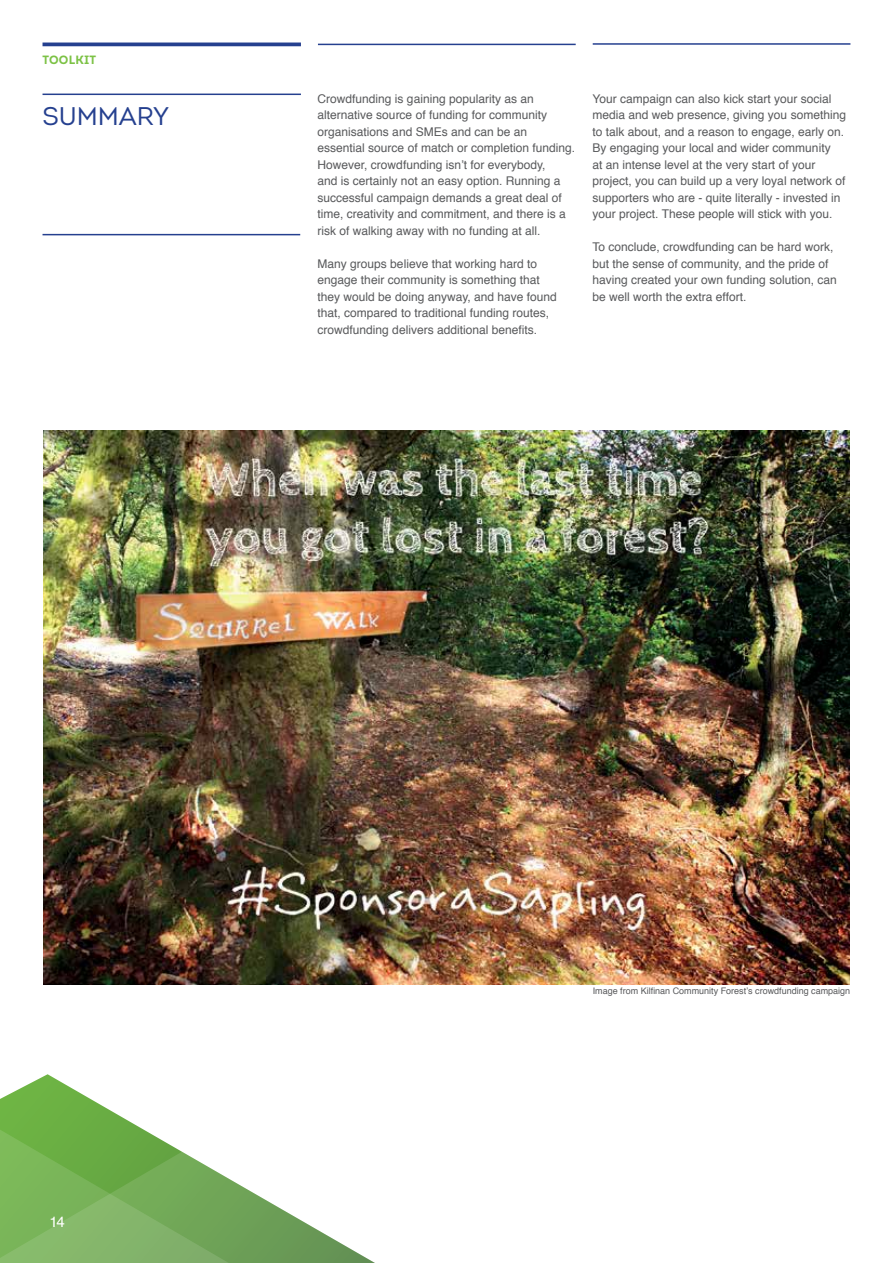
<style>
.page{position:relative;width:893px;height:1263px;background:#fff}
.page>*{position:absolute;margin:0;border:0;box-sizing:border-box;transform-origin:0 0}
.t1{font:25.5px "Intro";letter-spacing:-.005em;color:#25408f}
.t2{font:15px "Helvetica";color:#fff}
.t3{font:12px/16.5px "Helvetica";color:#58595b}
.t4{font:700 12px "Intro";letter-spacing:.015em;color:#7cc245}
.t5{font:9px "Helvetica";color:#58595b}
</style>
<div class="page">
<svg style="left:0;top:1074px;width:130px;height:48px"></svg>
<svg style="left:0;top:1122px;width:375px;height:141px"></svg>
<hr style="left:318px;top:44px;width:258px;height:1px;background:#25408f">
<hr style="left:43px;top:43px;width:258px;height:3px;background:#25408f">
<hr style="left:43px;top:94px;width:258px;height:1px;background:#25408f">
<hr style="left:43px;top:234px;width:257px;height:1px;background:#25408f">
<hr style="left:593px;top:43px;width:257px;height:2px;background:#25408f">
<img style="left:43px;top:431px;width:807px;height:553px">
<p class="t4" style="left:43px;top:52px;width:55px">TOOLKIT</p>
<h1 class="t1" style="left:43px;top:101px;width:128px">SUMMARY</h1>
<p class="t3" style="left:318px;top:90px;width:259px">Crowdfunding is gaining popularity as an alternative source of funding for community organisations and SMEs and can be an essential source of match or completion funding.<br>However, crowdfunding isn’t for everybody,<br>and is certainly not an easy option. Running a successful campaign demands a great deal of time, creativity and commitment, and there is a risk of walking away with no funding at all.</p>
<p class="t3" style="left:318px;top:255px;width:241px">Many groups believe that working hard to engage their community is something that they would be doing anyway, and have found that, compared to traditional funding routes, crowdfunding delivers additional benefits.</p>
<p class="t3" style="left:593px;top:90px;width:255px">Your campaign can also kick start your social media and web presence, giving you something to talk about, and a reason to engage, early on.<br>By engaging your local and wider community<br>at an intense level at the very start of your project, you can build up a very loyal network of supporters who are - quite literally - invested in your project. These people will stick with you.</p>
<p class="t3" style="left:593px;top:239px;width:246px">To conclude, crowdfunding can be hard work, but the sense of community, and the pride of having created your own funding solution, can be well worth the extra effort.</p>
<p class="t2" style="left:50px;top:1210px;width:17px">14</p>
<p class="t5" style="left:593px;top:984px;width:259px">Image from Kilfinan Community Forest’s crowdfunding campaign</p>
</div>
